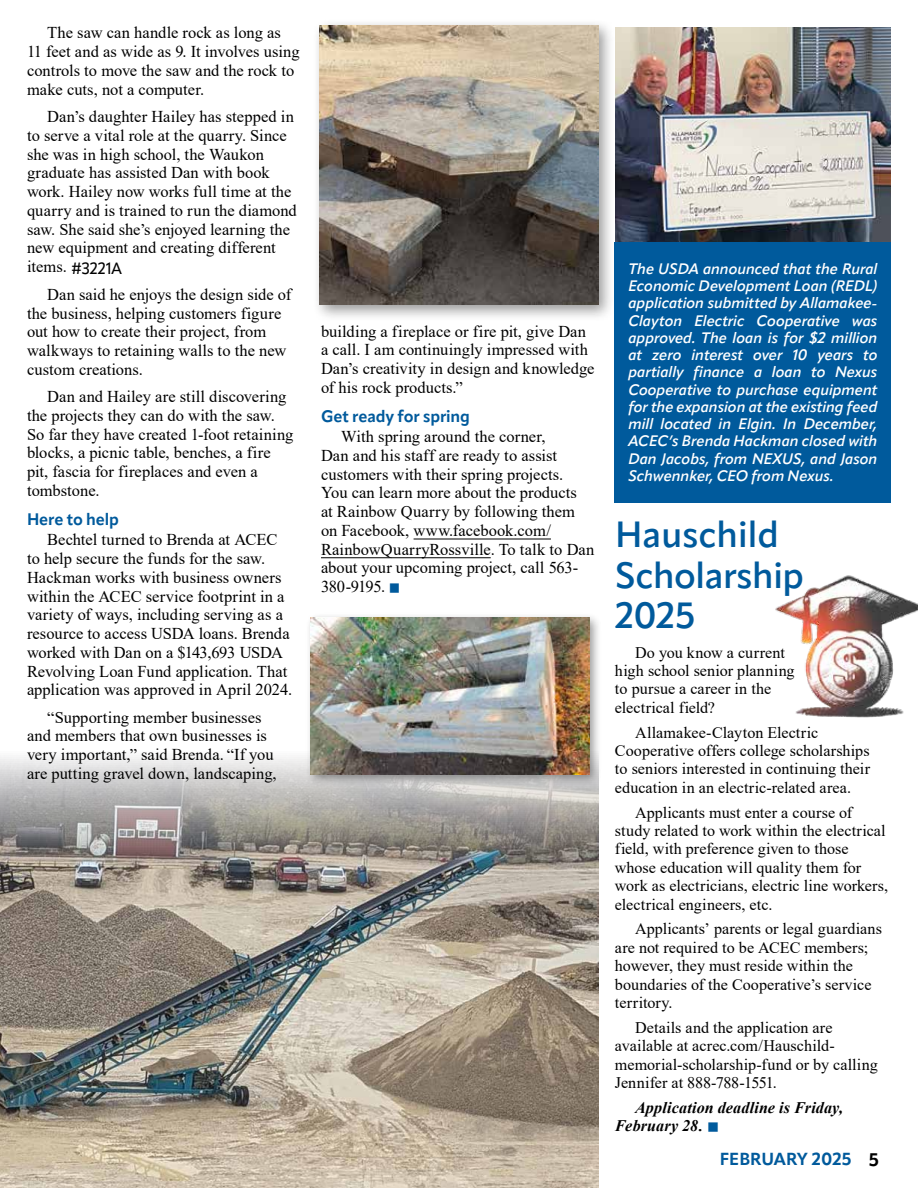
<style>
.page{position:relative;width:918px;height:1188px;background:#fff}
.page>*{position:absolute;margin:0;border:0;box-sizing:border-box;transform-origin:0 0}
.t1{font:600 36px/40.5px "Apparat";letter-spacing:-.005em;color:#005a9c}
.t2{font:700 17.25px "Apparat";color:#005a9c}
.t3{font:16.5px/18.8px "Times New Roman";color:#000}
.t4{font:700 16.5px "Apparat";letter-spacing:-.005em;color:#005a9c}
.t5{font:16.2px/18.5px "Times New Roman";letter-spacing:.005em;color:#000}
.t6{font:italic 700 16.2px/18.5px "Times New Roman";letter-spacing:.01em;color:#000}
.t7{font:italic 600 15px/17.2px "Apparat";letter-spacing:-.005em;color:#fff;text-align:justify}
.s1{color:#005a9c}
.s2{font-size:18px;color:#000}
</style>
<div class="page">
<img style="left:0;top:757px;width:598px;height:431px">
<hr style="left:414px;top:539px;width:137px;height:1px;background:#000">
<hr style="left:321px;top:557px;width:170px;height:1px;background:#000">
<div style="left:312px;top:18px;width:303px;height:304px;background:#000;opacity:.4"></div>
<img style="left:320px;top:26px;width:278px;height:279px">
<div style="left:305px;top:612px;width:297px;height:175px;background:#000;opacity:.4"></div>
<img style="left:311px;top:618px;width:278px;height:156px">
<img style="left:615px;top:27px;width:276px;height:215px">
<div style="left:615px;top:242px;width:276px;height:260px;background:#005a9c"></div>
<img style="left:775px;top:575px;width:143px;height:143px">
<p class="t3" style="left:27px;top:23px;width:274px;text-indent:20px">The saw can handle rock as long as 11 feet and as wide as 9. It involves using controls to move the saw and the rock to make cuts, not a computer.</p>
<p class="t3" style="left:27px;top:107px;width:271px;text-indent:20px">Dan’s daughter Hailey has stepped in to serve a vital role at the quarry. Since she was in high school, the Waukon graduate has assisted Dan with book work. Hailey now works full time at the quarry and is trained to run the diamond saw. She said she’s enjoyed learning the new equipment and creating different items. <sub>#3221A</sub></p>
<p class="t3" style="left:27px;top:284px;width:266px;text-indent:20px">Dan said he enjoys the design side of the business, helping customers figure out how to create their project, from walkways to retaining walls to the new custom creations.</p>
<p class="t3" style="left:27px;top:387px;width:268px;text-indent:20px">Dan and Hailey are still discovering the projects they can do with the saw.<br>So far they have created 1-foot retaining blocks, a picnic table, benches, a fire pit, fascia for fireplaces and even a tombstone.</p>
<p class="t4" style="left:27px;top:509px;width:94px">Here to help</p>
<p class="t3" style="left:27px;top:530px;width:267px;text-indent:20px">Bechtel turned to Brenda at ACEC to help secure the funds for the saw.<br>Hackman works with business owners within the ACEC service footprint in a variety of ways, including serving as a resource to access USDA loans. Brenda worked with Dan on a $143,693 USDA Revolving Loan Fund application. That application was approved in April 2024.</p>
<p class="t3" style="left:27px;top:707px;width:251px;text-align:center">“Supporting member businesses<br>and members that own businesses is very important,” said Brenda. “If you are putting gravel down, landscaping,</p>
<p class="t3" style="left:321px;top:321px;width:275px">building a fireplace or fire pit, give Dan a call. I am continuingly impressed with Dan’s creativity in design and knowledge of his rock products.”</p>
<p class="t4" style="left:321px;top:406px;width:150px">Get ready for spring</p>
<p class="t3" style="left:321px;top:427px;width:275px;text-indent:20px">With spring around the corner,<br>Dan and his staff are ready to assist customers with their spring projects.<br>You can learn more about the products<br>at Rainbow Quarry by following them on Facebook, www.facebook.com/ RainbowQuarryRossville. To talk to Dan about your upcoming project, call 563- 380-9195. <span class="s1">■</span></p>
<p class="t7" style="left:628px;top:260px;width:251px">The USDA announced that the Rural Economic Development Loan (REDL) application submitted by Allamakee-Clayton Electric Cooperative was approved. The loan is for $2 million at zero interest over 10 years to partially finance a loan to Nexus Cooperative to purchase equipment for the expansion at the existing feed mill located in Elgin. In December, ACEC’s Brenda Hackman closed with Dan Jacobs, from NEXUS, and Jason Schwennker, CEO from Nexus.</p>
<h1 class="t1" style="left:615px;top:515px;width:191px">Hauschild<br>Scholarship<br>2025</h1>
<p class="t5" style="left:615px;top:642px;width:181px;text-indent:20px">Do you know a current high school senior planning to pursue a career in the electrical field?</p>
<p class="t5" style="left:615px;top:722px;width:257px;text-indent:20px">Allamakee-Clayton Electric Cooperative offers college scholarships to seniors interested in continuing their education in an electric-related area.</p>
<p class="t5" style="left:615px;top:802px;width:275px;text-indent:20px">Applicants must enter a course of study related to work within the electrical field, with preference given to those whose education will quality them for work as electricians, electric line workers, electrical engineers, etc.</p>
<p class="t5" style="left:615px;top:919px;width:269px;text-indent:20px">Applicants’ parents or legal guardians are not required to be ACEC members; however, they must reside within the boundaries of the Cooperative’s service territory.</p>
<p class="t5" style="left:615px;top:1018px;width:264px;text-indent:20px">Details and the application are available at acrec.com/Hauschild&shy;memorial-scholarship-fund or by calling Jennifer at 888-788-1551.</p>
<p class="t6" style="left:615px;top:1098px;width:230px;text-indent:20px">Application deadline is Friday,<br>February 28. <span class="s1">■</span></p>
<p class="t2" style="left:720px;top:1149px;width:161px">FEBRUARY 2025 <span class="s2">5</span></p>
</div>
